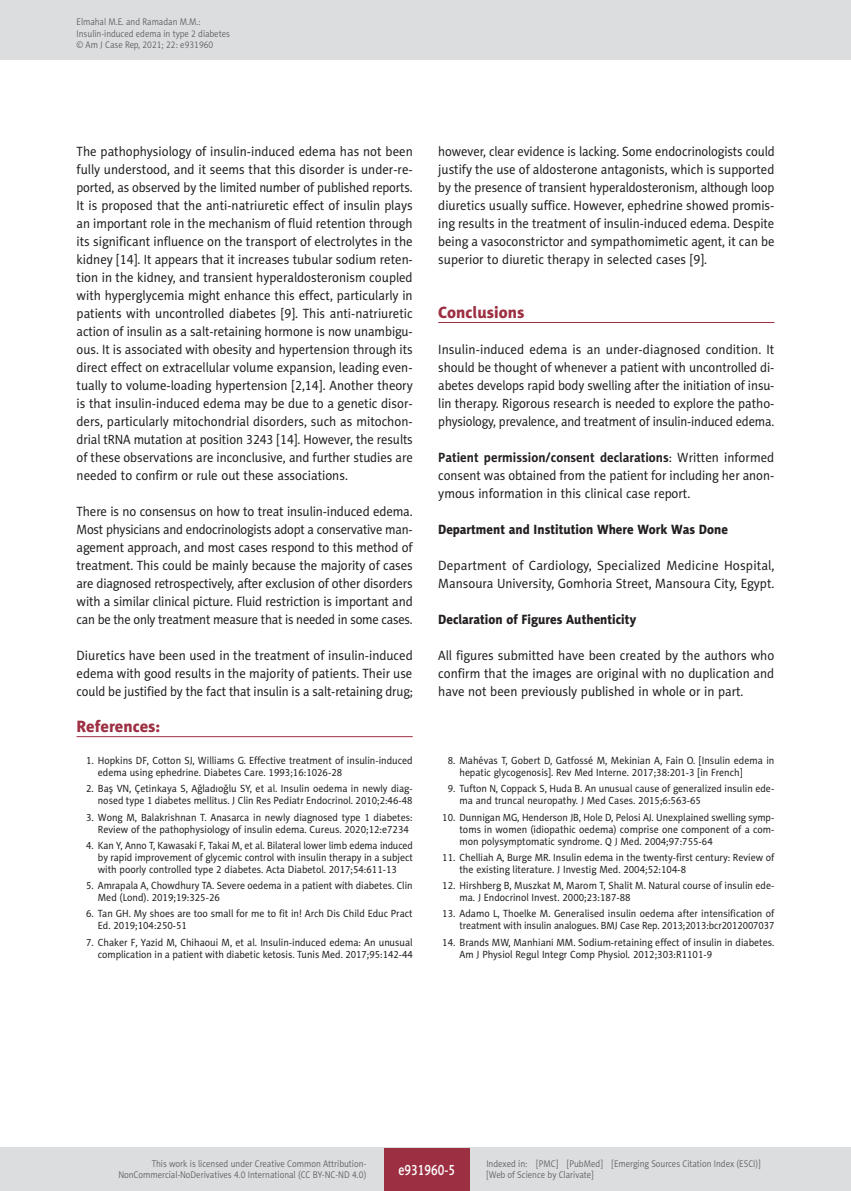
<style>
.page{position:relative;width:851px;height:1191px;background:#fff}
.page>*{position:absolute;margin:0;border:0;box-sizing:border-box;transform-origin:0 0}
.AJCR_Headline_1{font:16.5px "Naomi Sans EFN Heavy";color:#9d2f42}
.AJCR_Referencje_Tytu{font:16.5px "Naomi Sans EFN Heavy";color:#9d2f42}
.t1{font:15px "Naomi Sans EFN Medium";color:#fff;scale:.8 1}
.AJCR_Body{font:13.5px/18px "Naomi Sans EFN";color:#231f20;text-align:justify;scale:.95 1}
.AJCR_Body-2{font:13.5px/18px "Naomi Sans EFN";color:#231f20;text-align:justify;scale:.93 1}
.AJCR_Body-3{font:13.5px/18px "Naomi Sans EFN";color:#231f20;text-align:justify;scale:.96 1}
.AJCR_Body-4{font:13.5px/18px "Naomi Sans EFN";color:#231f20}
.AJCR_Headline_2{font:13.5px "Naomi Sans EFN Heavy";color:#231f20;scale:.95 1}
.AJCR_Referencje_punk{font:10.5px/12px "Naomi Sans EFN";color:#231f20;scale:.95 1}
.AJCR_Referencje_punk-2{font:10.5px/12px "Naomi Sans EFN";color:#231f20;scale:.94 1}
.AJCR_Referencje_punk-3{font:10.5px/12px "Naomi Sans EFN";color:#231f20;text-align:justify;scale:.93 1}
.t2{font:9.75px/11.2px "Naomi Sans EFN Light";color:#57585a;scale:.9 1}
.s1{font-weight:700}
</style>
<div class="page">
<hr style="left:438px;top:322px;width:336px;height:1px;background:#9d2f42">
<hr style="left:77px;top:736px;width:335px;height:1px;background:#9d2f42">
<div style="left:0;top:0;width:850px;height:60px;background:#dcdddf"></div>
<div style="left:0;top:1148px;width:850px;height:43px;background:#dcdddf"></div>
<div style="left:384px;top:1147px;width:85px;height:43px;background:#9d2f42"></div>
<p class="t2" style="left:77px;top:16px;width:172px">Elmahal M.E. and Ramadan M.M.:<br>Insulin-induced edema in type 2 diabetes © Am J Case Rep, 2021; 22: e931960</p>
<p class="AJCR_Body" style="left:77px;top:142px;width:355px">The pathophysiology of insulin-induced edema has not been fully understood, and it seems that this disorder is under-re&shy;ported, as observed by the limited number of published reports.<br>It is proposed that the anti-natriuretic effect of insulin plays an important role in the mechanism of fluid retention through its significant influence on the transport of electrolytes in the kidney [14]. It appears that it increases tubular sodium reten&shy;tion in the kidney, and transient hyperaldosteronism coupled with hyperglycemia might enhance this effect, particularly in patients with uncontrolled diabetes [9]. This anti-natriuretic action of insulin as a salt-retaining hormone is now unambigu&shy;ous. It is associated with obesity and hypertension through its direct effect on extracellular volume expansion, leading even&shy;tually to volume-loading hypertension [2,14]. Another theory is that insulin-induced edema may be due to a genetic disor&shy;ders, particularly mitochondrial disorders, such as mitochon&shy;drial tRNA mutation at position 3243 [14]. However, the results of these observations are inconclusive, and further studies are needed to confirm or rule out these associations.</p>
<p class="AJCR_Body" style="left:77px;top:502px;width:355px">There is no consensus on how to treat insulin-induced edema.<br>Most physicians and endocrinologists adopt a conservative man&shy;agement approach, and most cases respond to this method of treatment. This could be mainly because the majority of cases are diagnosed retrospectively, after exclusion of other disorders with a similar clinical picture. Fluid restriction is important and can be the only treatment measure that is needed in some cases.</p>
<p class="AJCR_Body" style="left:77px;top:646px;width:355px">Diuretics have been used in the treatment of insulin-induced edema with good results in the majority of patients. Their use could be justified by the fact that insulin is a salt-retaining drug;</p>
<p class="AJCR_Referencje_Tytu" style="left:77px;top:716px;width:85px">References:</p>
<p class="AJCR_Referencje_punk" style="left:98px;top:754px;width:333px;text-indent:-12px">1. Hopkins DF, Cotton SJ, Williams G. Effective treatment of insulin-induced edema using ephedrine. Diabetes Care. 1993;16:1026-28</p>
<p class="AJCR_Referencje_punk" style="left:86px;top:783px;width:345px;text-align:right">2. Baş VN, Çetinkaya S, Ağladıoğlu SY, et al. Insulin oedema in newly diag&shy;nosed type 1 diabetes mellitus. J Clin Res Pediatr Endocrinol. 2010;2:46-48</p>
<p class="AJCR_Referencje_punk" style="left:98px;top:811px;width:333px;text-indent:-12px">3. Wong M, Balakrishnan T. Anasarca in newly diagnosed type 1 diabetes:<br>Review of the pathophysiology of insulin edema. Cureus. 2020;12:e7234</p>
<p class="AJCR_Referencje_punk-3" style="left:98px;top:839px;width:340px;text-indent:-12px">4. Kan Y, Anno T, Kawasaki F, Takai M, et al. Bilateral lower limb edema induced by rapid improvement of glycemic control with insulin therapy in a subject with poorly controlled type 2 diabetes. Acta Diabetol. 2017;54:611-13</p>
<p class="AJCR_Referencje_punk-2" style="left:98px;top:879px;width:336px;text-indent:-12px">5. Amrapala A, Chowdhury TA. Severe oedema in a patient with diabetes. Clin<br>Med (Lond). 2019;19:325-26</p>
<p class="AJCR_Referencje_punk" style="left:98px;top:908px;width:333px;text-indent:-12px">6. Tan GH. My shoes are too small for me to fit in! Arch Dis Child Educ Pract<br>Ed. 2019;104:250-51</p>
<p class="AJCR_Referencje_punk" style="left:86px;top:936px;width:345px;text-align:right">7. Chaker F, Yazid M, Chihaoui M, et al. Insulin-induced edema: An unusual complication in a patient with diabetic ketosis. Tunis Med. 2017;95:142-44</p>
<p class="AJCR_Body-2" style="left:438px;top:142px;width:363px">however, clear evidence is lacking. Some endocrinologists could justify the use of aldosterone antagonists, which is supported by the presence of transient hyperaldosteronism, although loop diuretics usually suffice. However, ephedrine showed promis&shy;ing results in the treatment of insulin-induced edema. Despite being a vasoconstrictor and sympathomimetic agent, it can be superior to diuretic therapy in selected cases [9].</p>
<p class="AJCR_Headline_1" style="left:438px;top:302px;width:88px">Conclusions</p>
<p class="AJCR_Body-3" style="left:438px;top:340px;width:351px">Insulin-induced edema is an under-diagnosed condition. It should be thought of whenever a patient with uncontrolled di&shy;abetes develops rapid body swelling after the initiation of insu&shy;lin therapy. Rigorous research is needed to explore the patho&shy;physiology, prevalence, and treatment of insulin-induced edema.</p>
<p class="AJCR_Body" style="left:438px;top:448px;width:355px"><span class="s1">Patient permission/consent declarations</span>: Written informed consent was obtained from the patient for including her anon&shy;ymous information in this clinical case report.</p>
<p class="AJCR_Headline_2" style="left:438px;top:521px;width:306px">Department and Institution Where Work Was Done</p>
<p class="AJCR_Body-4" style="left:438px;top:556px;width:338px">Department of Cardiology, Specialized Medicine Hospital,<br>Mansoura University, Gomhoria Street, Mansoura City, Egypt.</p>
<p class="AJCR_Headline_2" style="left:438px;top:611px;width:210px">Declaration of Figures Authenticity</p>
<p class="AJCR_Body" style="left:438px;top:646px;width:355px">All figures submitted have been created by the authors who confirm that the images are original with no duplication and have not been previously published in whole or in part.</p>
<p class="AJCR_Referencje_punk" style="left:459px;top:754px;width:333px;text-indent:-12px">8. Mahévas T, Gobert D, Gatfossé M, Mekinian A, Fain O. [Insulin edema in hepatic glycogenosis]. Rev Med Interne. 2017;38:201-3 [in French]</p>
<p class="AJCR_Referencje_punk" style="left:459px;top:783px;width:333px;text-indent:-12px">9. Tufton N, Coppack S, Huda B. An unusual cause of generalized insulin ede&shy;ma and truncal neuropathy. J Med Cases. 2015;6:563-65</p>
<p class="AJCR_Referencje_punk-2" style="left:459px;top:811px;width:336px;text-align:justify;text-indent:-17px">10. Dunnigan MG, Henderson JB, Hole D, Pelosi AJ. Unexplained swelling symp&shy;toms in women (idiopathic oedema) comprise one component of a com&shy;mon polysymptomatic syndrome. Q J Med. 2004;97:755-64</p>
<p class="AJCR_Referencje_punk" style="left:459px;top:851px;width:333px;text-indent:-17px">11. Chelliah A, Burge MR. Insulin edema in the twenty-first century: Review of the existing literature. J Investig Med. 2004;52:104-8</p>
<p class="AJCR_Referencje_punk" style="left:459px;top:879px;width:333px;text-indent:-17px">12. Hirshberg B, Muszkat M, Marom T, Shalit M. Natural course of insulin ede&shy;ma. J Endocrinol Invest. 2000;23:187-88</p>
<p class="AJCR_Referencje_punk" style="left:442px;top:908px;width:351px;text-align:right">13. Adamo L, Thoelke M. Generalised insulin oedema after intensification of treatment with insulin analogues. BMJ Case Rep. 2013;2013:bcr2012007037</p>
<p class="AJCR_Referencje_punk" style="left:459px;top:936px;width:333px;text-indent:-17px">14. Brands MW, Manhiani MM. Sodium-retaining effect of insulin in diabetes.<br>Am J Physiol Regul Integr Comp Physiol. 2012;303:R1101-9</p>
<p class="t2" style="left:118px;top:1158px;width:277px;text-align:right">This work is licensed under Creative Common Attribution-<br>NonCommercial-NoDerivatives 4.0 International (CC BY-NC-ND 4.0)</p>
<p class="t1" style="left:398px;top:1160px;width:72px">e931960-5</p>
<p class="t2" style="left:486px;top:1158px;width:306px">Indexed in: [PMC] [PubMed] [Emerging Sources Citation Index (ESCI)] [Web of Science by Clarivate]</p>
</div>
